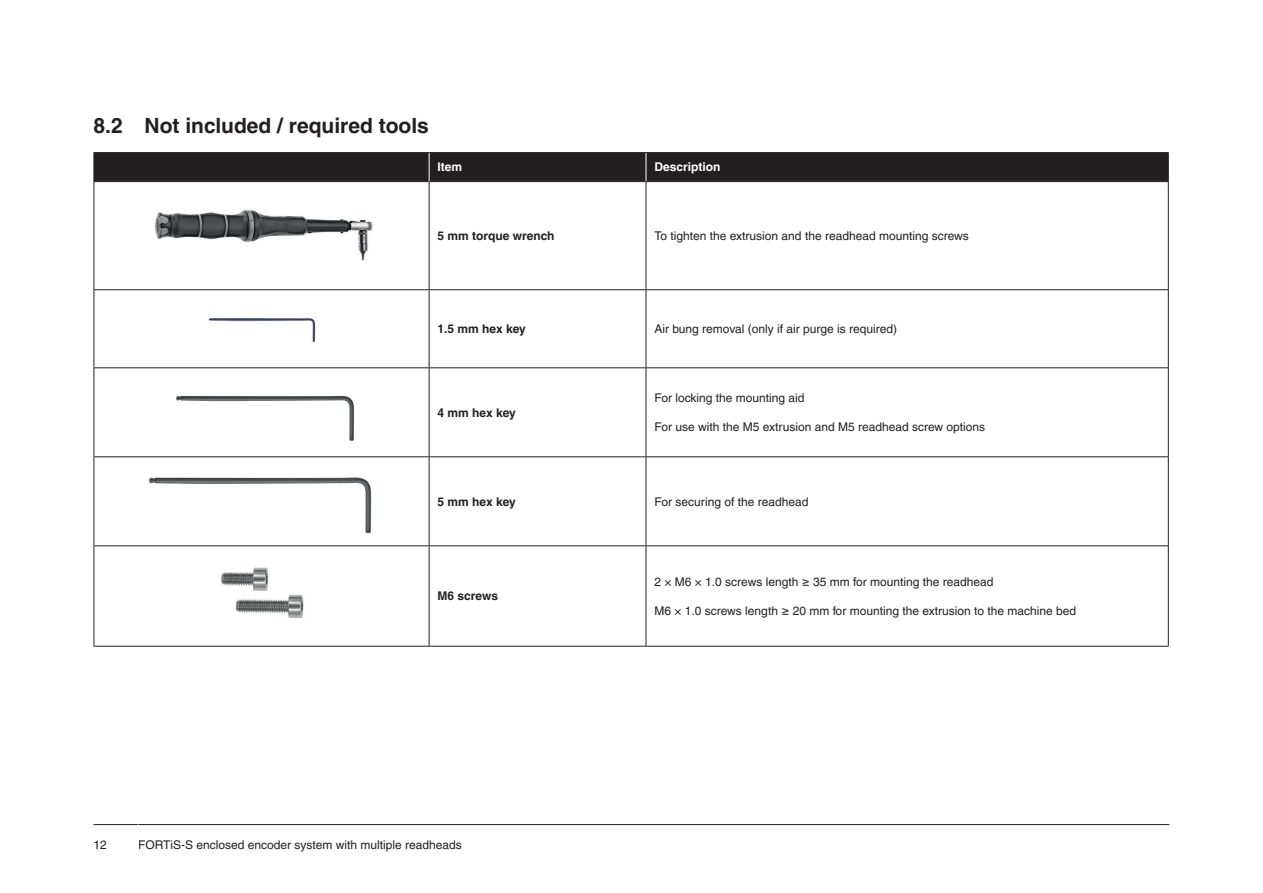
<style>
.page{position:relative;width:1263px;height:893px;background:#fff}
.page>*{position:absolute;margin:0;border:0;box-sizing:border-box;transform-origin:0 0}
.t1{font:700 21px "Helvetica LT Pro";color:#231f20}
.t2{font:12px "Helvetica LT Pro";color:#231f20}
.t3{font:700 12px "Helvetica LT Pro";color:#231f20}
.t4{font:700 12px "Helvetica LT Pro";color:#fff}
</style>
<div class="page">
<hr style="left:94px;top:824px;width:1075px;height:1px;background:#231f20">
<svg style="left:95px;top:182px;width:1073px;height:464px"></svg>
<hr style="left:94px;top:152px;width:335px;height:1px;background:#231f20">
<hr style="left:429px;top:152px;width:217px;height:1px;background:#231f20">
<hr style="left:646px;top:152px;width:523px;height:1px;background:#231f20">
<hr style="left:94px;top:182px;width:1px;height:107px;background:#231f20">
<hr style="left:429px;top:182px;width:1px;height:107px;background:#231f20">
<hr style="left:646px;top:182px;width:1px;height:107px;background:#231f20">
<hr style="left:1168px;top:182px;width:1px;height:107px;background:#231f20">
<hr style="left:94px;top:289px;width:335px;height:1px;background:#231f20">
<hr style="left:94px;top:290px;width:1px;height:77px;background:#231f20">
<hr style="left:429px;top:289px;width:217px;height:1px;background:#231f20">
<hr style="left:429px;top:290px;width:1px;height:77px;background:#231f20">
<hr style="left:646px;top:289px;width:523px;height:1px;background:#231f20">
<hr style="left:646px;top:290px;width:1px;height:77px;background:#231f20">
<hr style="left:1168px;top:290px;width:1px;height:77px;background:#231f20">
<hr style="left:94px;top:367px;width:335px;height:1px;background:#231f20">
<hr style="left:94px;top:368px;width:1px;height:88px;background:#231f20">
<hr style="left:429px;top:367px;width:217px;height:1px;background:#231f20">
<hr style="left:429px;top:368px;width:1px;height:88px;background:#231f20">
<hr style="left:646px;top:367px;width:523px;height:1px;background:#231f20">
<hr style="left:646px;top:368px;width:1px;height:88px;background:#231f20">
<hr style="left:1168px;top:368px;width:1px;height:88px;background:#231f20">
<hr style="left:94px;top:456px;width:335px;height:1px;background:#231f20">
<hr style="left:94px;top:457px;width:1px;height:88px;background:#231f20">
<hr style="left:429px;top:456px;width:217px;height:1px;background:#231f20">
<hr style="left:429px;top:457px;width:1px;height:88px;background:#231f20">
<hr style="left:646px;top:456px;width:523px;height:1px;background:#231f20">
<hr style="left:646px;top:457px;width:1px;height:88px;background:#231f20">
<hr style="left:1168px;top:457px;width:1px;height:88px;background:#231f20">
<hr style="left:94px;top:545px;width:335px;height:1px;background:#231f20">
<hr style="left:94px;top:546px;width:1px;height:100px;background:#231f20">
<hr style="left:429px;top:545px;width:217px;height:1px;background:#231f20">
<hr style="left:429px;top:546px;width:1px;height:100px;background:#231f20">
<hr style="left:646px;top:545px;width:523px;height:1px;background:#231f20">
<hr style="left:646px;top:546px;width:1px;height:100px;background:#231f20">
<hr style="left:1168px;top:546px;width:1px;height:100px;background:#231f20">
<hr style="left:94px;top:646px;width:335px;height:1px;background:#231f20">
<hr style="left:429px;top:646px;width:217px;height:1px;background:#231f20">
<hr style="left:646px;top:646px;width:523px;height:1px;background:#231f20">
<div style="left:94px;top:153px;width:1075px;height:29px;background:#231f20"></div>
<img style="left:137px;top:190px;width:255px;height:91px">
<img style="left:134px;top:298px;width:256px;height:61px">
<img style="left:145px;top:379px;width:255px;height:69px">
<img style="left:134px;top:467px;width:256px;height:70px">
<img style="left:197px;top:554px;width:129px;height:75px">
<h1 class="t1" style="left:94px;top:113px;width:337px">8.2 Not included / required tools</h1>
<p class="t4" style="left:438px;top:160px;width:26px">Item</p>
<p class="t4" style="left:654px;top:160px;width:68px">Description</p>
<p class="t3" style="left:438px;top:228px;width:118px">5 mm torque wrench</p>
<p class="t2" style="left:654px;top:229px;width:316px">To tighten the extrusion and the readhead mounting screws</p>
<p class="t3" style="left:438px;top:322px;width:90px">1.5 mm hex key</p>
<p class="t2" style="left:654px;top:322px;width:244px">Air bung removal (only if air purge is required)</p>
<p class="t3" style="left:438px;top:405px;width:80px">4 mm hex key</p>
<p class="t2" style="left:654px;top:391px;width:152px">For locking the mounting aid</p>
<p class="t2" style="left:654px;top:420px;width:332px">For use with the M5 extrusion and M5 readhead screw options</p>
<p class="t3" style="left:438px;top:494px;width:80px">5 mm hex key</p>
<p class="t2" style="left:654px;top:494px;width:155px">For securing of the readhead</p>
<p class="t3" style="left:438px;top:589px;width:62px">M6 screws</p>
<p class="t2" style="left:654px;top:575px;width:340px">2 × M6 × 1.0 screws length ≥ 35 mm for mounting the readhead</p>
<p class="t2" style="left:654px;top:603px;width:423px">M6 × 1.0 screws length ≥ 20 mm for mounting the extrusion to the machine bed</p>
<p class="t2" style="left:94px;top:838px;width:15px">12</p>
<p class="t2" style="left:138px;top:838px;width:325px">FORTiS-S enclosed encoder system with multiple readheads</p>
</div>
